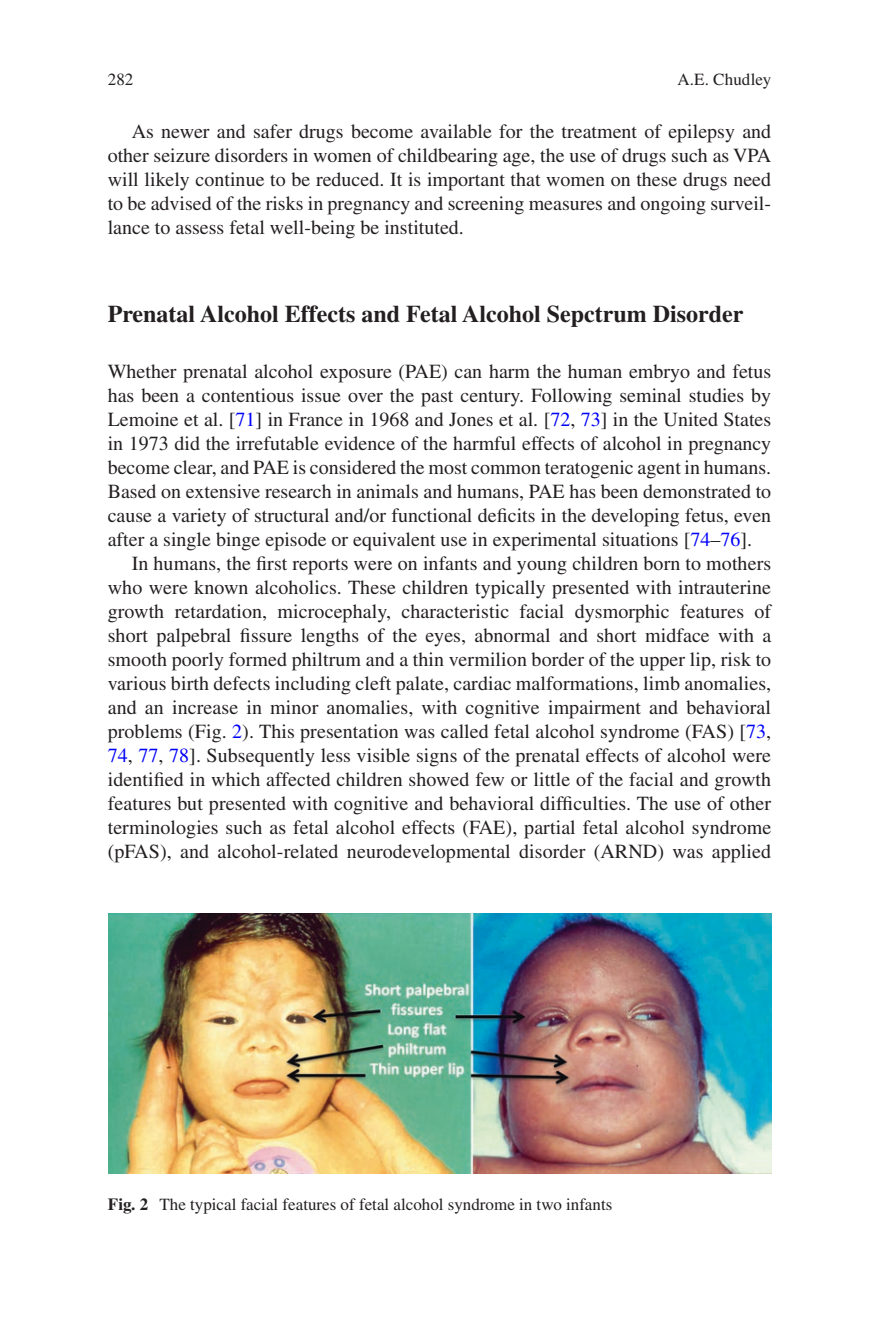
<style>
.page{position:relative;width:879px;height:1333px;background:#fff}
.page>*{position:absolute;margin:0;border:0;box-sizing:border-box;transform-origin:0 0}
.t1{font:700 24px "Hhpbnr Times LT Std";color:#231f20}
.t2{font:20px/24px "Ybgfbs Times LT Std";letter-spacing:.005em;color:#231f20;text-align:justify}
.t3{font:17px "Ybgfbs Times LT Std";color:#231f20}
.t4{font:17px "Bygvmt Times LT Std";color:#231f20}
.s1{color:#0000fa}
.s2{font-family:"Hhpbnr Times LT Std";font-weight:700}
</style>
<div class="page">
<img style="left:108px;top:913px;width:663px;height:260px">
<p class="t4" style="left:677px;top:70px;width:95px">A.E. Chudley</p>
<p class="t3" style="left:108px;top:70px;width:27px">282</p>
<p class="t2" style="left:108px;top:119px;width:665px;text-indent:24px">As newer and safer drugs become available for the treatment of epilepsy and other seizure disorders in women of childbearing age, the use of drugs such as VPA will likely continue to be reduced. It is important that women on these drugs need to be advised of the risks in pregnancy and screening measures and ongoing surveil&shy;lance to assess fetal well-being be instituted.</p>
<p class="t1" style="left:108px;top:300px;width:637px">Prenatal Alcohol Effects and Fetal Alcohol Sepctrum Disorder</p>
<p class="t2" style="left:108px;top:359px;width:665px">Whether prenatal alcohol exposure (PAE) can harm the human embryo and fetus</p>
<p class="t2" style="left:108px;top:383px;width:665px">has been a contentious issue over the past century. Following seminal studies by</p>
<p class="t2" style="left:108px;top:407px;width:665px">Lemoine et al. [<span class="s1">71</span>] in France in 1968 and Jones et al. [<span class="s1">72</span>, <span class="s1">73</span>] in the United States</p>
<p class="t2" style="left:108px;top:431px;width:665px">in 1973 did the irrefutable evidence of the harmful effects of alcohol in pregnancy</p>
<p class="t2" style="left:108px;top:455px;width:665px">become clear, and PAE is considered the most common teratogenic agent in humans.</p>
<p class="t2" style="left:108px;top:479px;width:665px">Based on extensive research in animals and humans, PAE has been demonstrated to</p>
<p class="t2" style="left:108px;top:503px;width:665px">cause a variety of structural and/or functional deficits in the developing fetus, even</p>
<p class="t2" style="left:108px;top:527px;width:646px">after a single binge episode or equivalent use in experimental situations [<span class="s1">74</span>–<span class="s1">76</span>].</p>
<p class="t2" style="left:132px;top:551px;width:641px">In humans, the first reports were on infants and young children born to mothers</p>
<p class="t2" style="left:108px;top:575px;width:665px">who were known alcoholics. These children typically presented with intrauterine</p>
<p class="t2" style="left:108px;top:599px;width:665px">growth retardation, microcephaly, characteristic facial dysmorphic features of</p>
<p class="t2" style="left:108px;top:623px;width:665px">short palpebral fissure lengths of the eyes, abnormal and short midface with a</p>
<p class="t2" style="left:108px;top:647px;width:665px">smooth poorly formed philtrum and a thin vermilion border of the upper lip, risk to</p>
<p class="t2" style="left:108px;top:671px;width:665px">various birth defects including cleft palate, cardiac malformations, limb anomalies,</p>
<p class="t2" style="left:108px;top:695px;width:665px">and an increase in minor anomalies, with cognitive impairment and behavioral</p>
<p class="t2" style="left:108px;top:719px;width:665px">problems (Fig. <span class="s1">2</span>). This presentation was called fetal alcohol syndrome (FAS) [<span class="s1">73</span>,</p>
<p class="t2" style="left:108px;top:743px;width:665px"><span class="s1">74</span>, <span class="s1">77</span>, <span class="s1">78</span>]. Subsequently less visible signs of the prenatal effects of alcohol were</p>
<p class="t2" style="left:108px;top:767px;width:665px">identified in which affected children showed few or little of the facial and growth</p>
<p class="t2" style="left:108px;top:791px;width:665px">features but presented with cognitive and behavioral difficulties. The use of other</p>
<p class="t2" style="left:108px;top:815px;width:665px">terminologies such as fetal alcohol effects (FAE), partial fetal alcohol syndrome</p>
<p class="t2" style="left:108px;top:839px;width:665px">(pFAS), and alcohol-related neurodevelopmental disorder (ARND) was applied</p>
<p class="t3" style="left:108px;top:1194px;width:506px"><span class="s2">Fig. 2</span> The typical facial features of fetal alcohol syndrome in two infants</p>
</div>
